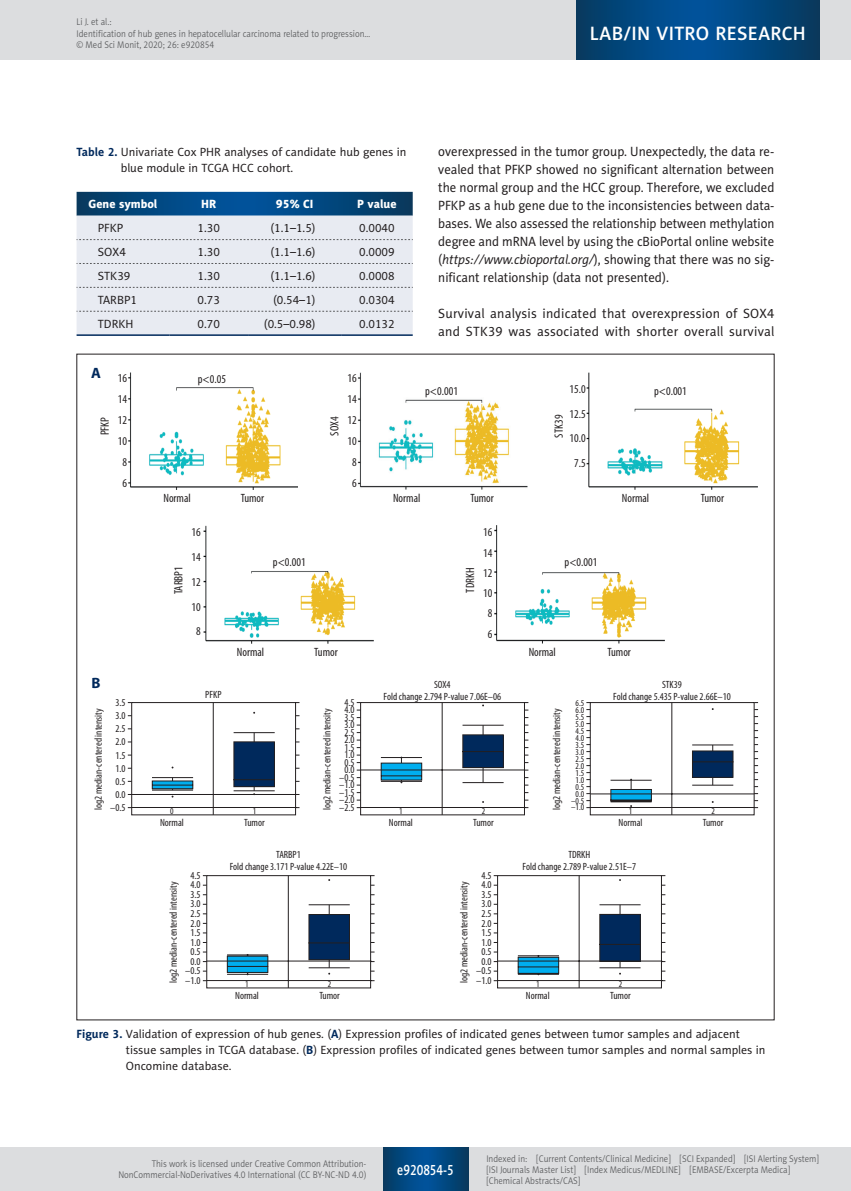
<style>
.page{position:relative;width:851px;height:1191px;background:#fff}
.page>*{position:absolute;margin:0;border:0;box-sizing:border-box;transform-origin:0 0}
.t1{font:19.5px "Naomi Sans EFN Medium";letter-spacing:.015em;color:#fff}
.t2{font:15px "Naomi Sans EFN Medium";color:#fff;scale:.8 1}
.t3{font:700 15px "Myriad Pro";color:#00295c}
.MSM_Body{font:13.5px/18px "Naomi Sans EFN";letter-spacing:.015em;color:#231f20;text-align:justify;scale:.95 1}
.MSM_Body-2{font:13.5px/18px "Naomi Sans EFN";letter-spacing:.015em;color:#231f20}
.MSM_Rycina_tytul{font:12px/15.8px "Naomi Sans EFN";color:#231f20}
.t4{font:condensed 12px/21px "Myriad Pro";color:#231f20;text-align:center}
.MSM_Tabela_zawartosc{font:12px "Naomi Sans EFN";color:#231f20}
.MSM_Tabela_tytul{font:12px/15.8px "Naomi Sans EFN";color:#231f20}
.MSM_Tabela_Head{font:12px "Naomi Sans EFN Heavy";color:#fff}
.t5{font:condensed 10.5px/9.4px "Myriad Pro";color:#231f20;text-align:center}
.t6{font:9.75px/11.2px "Naomi Sans EFN Light";color:#57585a;scale:.9 1}
.t7{font:condensed 9px/6.9px "Myriad Pro";color:#231f20;text-align:center}
.s1{font-weight:700;color:#00295c}
.s2{font-style:italic}
</style>
<div class="page">
<svg style="left:77px;top:192px;width:336px;height:143px;background:#c0cddc"></svg>
<hr style="left:77px;top:334px;width:92px;height:2px;background:#00295c">
<hr style="left:169px;top:334px;width:79px;height:2px;background:#00295c">
<hr style="left:248px;top:334px;width:93px;height:2px;background:#00295c">
<hr style="left:341px;top:334px;width:71px;height:2px;background:#00295c">
<img style="left:128px;top:372px;width:170px;height:117px">
<img style="left:357px;top:372px;width:170px;height:117px">
<img style="left:586px;top:372px;width:170px;height:117px">
<img style="left:494px;top:526px;width:170px;height:117px">
<img style="left:203px;top:526px;width:170px;height:117px">
<svg style="left:127px;top:702px;width:173px;height:114px"></svg>
<svg style="left:202px;top:875px;width:158px;height:113px"></svg>
<svg style="left:360px;top:815px;width:306px;height:173px"></svg>
<svg style="left:356px;top:702px;width:398px;height:113px"></svg>
<svg style="left:691px;top:744px;width:43px;height:42px"></svg>
<svg style="left:609px;top:778px;width:43px;height:29px"></svg>
<hr style="left:671px;top:702px;width:1px;height:113px;background:#231f20">
<hr style="left:590px;top:793px;width:164px;height:1px;background:#231f20">
<hr style="left:590px;top:807px;width:164px;height:1px;background:#231f20">
<div style="left:0;top:1148px;width:850px;height:43px;background:#dcdddf"></div>
<svg style="left:383px;top:1147px;width:85px;height:43px;background:#02477e"></svg>
<div style="left:0;top:0;width:850px;height:60px;background:#dcdddf"></div>
<svg style="left:576px;top:0;width:243px;height:60px;background:#02477e"></svg>
<p class="t6" style="left:77px;top:16px;width:328px">Li J. et al.:<br>Identification of hub genes in hepatocellular carcinoma related to progression… © Med Sci Monit, 2020; 26: e920854</p>
<h1 class="t1" style="left:589px;top:22px;width:217px">LAB/IN VITRO RESEARCH</h1>
<p class="MSM_Tabela_tytul" style="left:121px;top:144px;width:287px;text-indent:-44px"><span class="s1">Table 2.</span> Univariate Cox PHR analyses of candidate hub genes in blue module in TCGA HCC cohort.</p>
<p class="MSM_Tabela_Head" style="left:89px;top:197px;width:70px">Gene symbol</p>
<p class="MSM_Tabela_Head" style="left:201px;top:197px;width:17px">HR</p>
<p class="MSM_Tabela_Head" style="left:276px;top:197px;width:39px">95% CI</p>
<p class="MSM_Tabela_Head" style="left:357px;top:197px;width:41px">P value</p>
<p class="MSM_Tabela_zawartosc" style="left:98px;top:221px;width:27px">PFKP</p>
<p class="MSM_Tabela_zawartosc" style="left:197px;top:221px;width:24px">1.30</p>
<p class="MSM_Tabela_zawartosc" style="left:270px;top:221px;width:47px">(1.1–1.5)</p>
<p class="MSM_Tabela_zawartosc" style="left:359px;top:221px;width:37px">0.0040</p>
<p class="MSM_Tabela_zawartosc" style="left:98px;top:245px;width:29px">SOX4</p>
<p class="MSM_Tabela_zawartosc" style="left:197px;top:245px;width:24px">1.30</p>
<p class="MSM_Tabela_zawartosc" style="left:270px;top:245px;width:47px">(1.1–1.6)</p>
<p class="MSM_Tabela_zawartosc" style="left:359px;top:245px;width:37px">0.0009</p>
<p class="MSM_Tabela_zawartosc" style="left:98px;top:269px;width:34px">STK39</p>
<p class="MSM_Tabela_zawartosc" style="left:197px;top:269px;width:24px">1.30</p>
<p class="MSM_Tabela_zawartosc" style="left:270px;top:269px;width:47px">(1.1–1.6)</p>
<p class="MSM_Tabela_zawartosc" style="left:359px;top:269px;width:37px">0.0008</p>
<p class="MSM_Tabela_zawartosc" style="left:98px;top:293px;width:41px">TARBP1</p>
<p class="MSM_Tabela_zawartosc" style="left:197px;top:293px;width:24px">0.73</p>
<p class="MSM_Tabela_zawartosc" style="left:273px;top:293px;width:44px">(0.54–1)</p>
<p class="MSM_Tabela_zawartosc" style="left:359px;top:293px;width:37px">0.0304</p>
<p class="MSM_Tabela_zawartosc" style="left:98px;top:316px;width:37px">TDRKH</p>
<p class="MSM_Tabela_zawartosc" style="left:197px;top:316px;width:24px">0.70</p>
<p class="MSM_Tabela_zawartosc" style="left:264px;top:316px;width:53px">(0.5–0.98)</p>
<p class="MSM_Tabela_zawartosc" style="left:359px;top:316px;width:37px">0.0132</p>
<p class="t3" style="left:91px;top:363px;width:11px">A</p>
<p class="t4" style="left:94px;top:435px;width:20px;rotate:-90deg">PFKP</p>
<p class="t4" style="left:118px;top:368px;width:11px">16<br>14<br>12<br>10<br>8<br>6</p>
<p class="t4" style="left:198px;top:369px;width:30px">p&lt;0.05</p>
<p class="t4" style="left:324px;top:435px;width:20px;rotate:-90deg">SOX4</p>
<p class="t4" style="left:347px;top:368px;width:11px">16<br>14<br>12<br>10<br>8<br>6</p>
<p class="MSM_Body" style="left:438px;top:142px;width:355px">overexpressed in the tumor group. Unexpectedly, the data re&shy;vealed that PFKP showed no significant alternation between the normal group and the HCC group. Therefore, we excluded PFKP as a hub gene due to the inconsistencies between data&shy;bases. We also assessed the relationship between methylation degree and mRNA level by using the cBioPortal online website (<span class="s2">https://www.cbioportal.org/</span>), showing that there was no sig&shy;nificant relationship (data not presented).</p>
<p class="MSM_Body-2" style="left:438px;top:304px;width:337px">Survival analysis indicated that overexpression of SOX4 and STK39 was associated with shorter overall survival</p>
<p class="t4" style="left:425px;top:380px;width:34px">p&lt;0.001</p>
<p class="t4" style="left:569px;top:376px;width:18px;line-height:24.8px">15.0<br>12.5<br>10.0<br>7.5</p>
<p class="t4" style="left:548px;top:437px;width:24px;rotate:-90deg">STK39</p>
<p class="t4" style="left:654px;top:380px;width:34px">p&lt;0.001</p>
<p class="t3" style="left:91px;top:673px;width:11px">B</p>
<p class="t5" style="left:93px;top:810px;width:103px;rotate:-90deg">log2 median-centered intensity</p>
<p class="t5" style="left:110px;top:695px;width:17px;line-height:13.2px">3.5<br>3.0<br>2.5<br>2.0<br>1.5<br>1.0<br>0.5<br>0.0 –0.5</p>
<p class="t4" style="left:163px;top:488px;width:29px">Normal</p>
<p class="t4" style="left:241px;top:488px;width:25px">Tumor</p>
<p class="t4" style="left:393px;top:488px;width:29px">Normal</p>
<p class="t4" style="left:470px;top:488px;width:25px">Tumor</p>
<p class="t4" style="left:622px;top:488px;width:29px">Normal</p>
<p class="t4" style="left:700px;top:488px;width:25px">Tumor</p>
<p class="t4" style="left:168px;top:594px;width:30px;rotate:-90deg">TARBP1</p>
<p class="t4" style="left:191px;top:520px;width:11px;line-height:24.8px">16<br>14<br>12<br>10<br>8</p>
<p class="t4" style="left:273px;top:551px;width:34px">p&lt;0.001</p>
<p class="t4" style="left:459px;top:592px;width:26px;rotate:-90deg">TDRKH</p>
<p class="t4" style="left:483px;top:522px;width:11px;line-height:20.2px">16<br>14<br>12<br>10<br>8<br>6</p>
<p class="t4" style="left:564px;top:551px;width:34px">p&lt;0.001</p>
<p class="t4" style="left:237px;top:642px;width:29px">Normal</p>
<p class="t4" style="left:314px;top:642px;width:25px">Tumor</p>
<p class="t4" style="left:528px;top:642px;width:29px">Normal</p>
<p class="t4" style="left:607px;top:642px;width:25px">Tumor</p>
<p class="t5" style="left:205px;top:690px;width:18px">PFKP</p>
<p class="t7" style="left:170px;top:807px;width:5px">0</p>
<p class="t7" style="left:253px;top:807px;width:5px">1</p>
<p class="t5" style="left:160px;top:817px;width:25px">Normal</p>
<p class="t5" style="left:244px;top:817px;width:22px">Tumor</p>
<p class="t5" style="left:322px;top:810px;width:103px;rotate:-90deg">log2 median-centered intensity</p>
<p class="t5" style="left:339px;top:698px;width:17px;line-height:7.5px">4.5<br>4.0<br>3.5<br>3.0<br>2.5<br>2.0<br>1.5<br>1.0<br>0.5<br>0.0 –0.5 –1.0 –1.5 –2.0 –2.5</p>
<p class="t5" style="left:383px;top:678px;width:119px;line-height:12px">SOX4<br>Fold change 2.794 P-value 7.06E–06</p>
<p class="t7" style="left:399px;top:807px;width:5px">1</p>
<p class="t7" style="left:481px;top:807px;width:5px">2</p>
<p class="t5" style="left:389px;top:817px;width:25px">Normal</p>
<p class="t5" style="left:473px;top:817px;width:22px">Tumor</p>
<p class="t5" style="left:552px;top:810px;width:103px;rotate:-90deg">log2 median-centered intensity</p>
<p class="t7" style="left:571px;top:699px;width:15px">6.5<br>6.0<br>5.5<br>5.0<br>4.5<br>4.0<br>3.5<br>3.0<br>2.5<br>2.0<br>1.5<br>1.0<br>0.5<br>0.0 –0.5 –1.0</p>
<p class="t5" style="left:613px;top:678px;width:119px;line-height:12px">STK39<br>Fold change 5.435 P-value 2.66E–10</p>
<p class="t7" style="left:628px;top:807px;width:5px">1</p>
<p class="t7" style="left:711px;top:807px;width:5px">2</p>
<p class="t5" style="left:618px;top:817px;width:25px">Normal</p>
<p class="t5" style="left:702px;top:817px;width:22px">Tumor</p>
<p class="t5" style="left:168px;top:983px;width:103px;rotate:-90deg">log2 median-centered intensity</p>
<p class="t5" style="left:185px;top:870px;width:17px">4.5<br>4.0<br>3.5<br>3.0<br>2.5<br>2.0<br>1.5<br>1.0<br>0.5<br>0.0 –0.5 –1.0</p>
<p class="t5" style="left:230px;top:848px;width:119px;line-height:12px">TARBP1<br>Fold change 3.171 P-value 4.22E–10</p>
<p class="t7" style="left:245px;top:980px;width:5px">1</p>
<p class="t7" style="left:328px;top:980px;width:5px">2</p>
<p class="t5" style="left:235px;top:990px;width:25px">Normal</p>
<p class="t5" style="left:319px;top:990px;width:22px">Tumor</p>
<p class="t5" style="left:459px;top:983px;width:103px;rotate:-90deg">log2 median-centered intensity</p>
<p class="t5" style="left:476px;top:870px;width:17px">4.5<br>4.0<br>3.5<br>3.0<br>2.5<br>2.0<br>1.5<br>1.0<br>0.5<br>0.0 –0.5 –1.0</p>
<p class="t5" style="left:522px;top:848px;width:115px;line-height:12px">TDRKH<br>Fold change 2.789 P-value 2.51E–7</p>
<p class="t7" style="left:536px;top:980px;width:5px">1</p>
<p class="t7" style="left:618px;top:980px;width:5px">2</p>
<p class="t5" style="left:526px;top:990px;width:25px">Normal</p>
<p class="t5" style="left:610px;top:990px;width:22px">Tumor</p>
<p class="MSM_Rycina_tytul" style="left:126px;top:1026px;width:641px;text-indent:-49px"><span class="s1">Figure 3.</span> Validation of expression of hub genes. (<span class="s1">A</span>) Expression profiles of indicated genes between tumor samples and adjacent tissue samples in TCGA database. (<span class="s1">B</span>) Expression profiles of indicated genes between tumor samples and normal samples in<br>Oncomine database.</p>
<p class="t6" style="left:118px;top:1158px;width:277px;text-align:right">This work is licensed under Creative Common Attribution-<br>NonCommercial-NoDerivatives 4.0 International (CC BY-NC-ND 4.0)</p>
<h2 class="t2" style="left:397px;top:1160px;width:72px">e920854-5</h2>
<p class="t6" style="left:486px;top:1152px;width:371px">Indexed in: [Current Contents/Clinical Medicine] [SCI Expanded] [ISI Alerting System] [ISI Journals Master List] [Index Medicus/MEDLINE] [EMBASE/Excerpta Medica] [Chemical Abstracts/CAS]</p>
</div>
